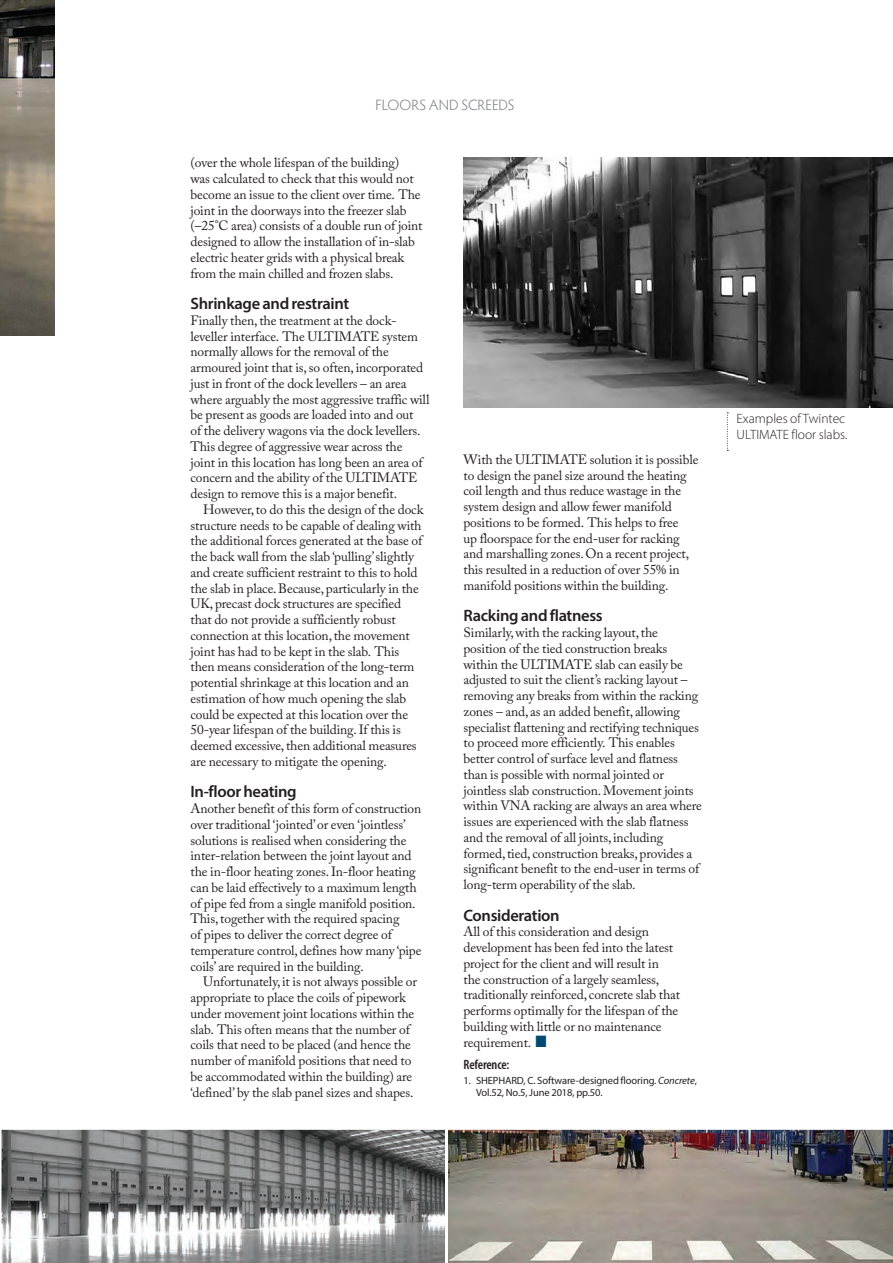
<style>
.page{position:relative;width:893px;height:1263px;background:#fff}
.page>*{position:absolute;margin:0;border:0;box-sizing:border-box;transform-origin:0 0}
.Features__Cross_head{font:600 16.5px "Myriad Pro";letter-spacing:-.02em;color:#231f20}
.Running_head{font:300 15px "Hypatia Sans Pro";color:#76787b}
.Features__Body_Text{font:13.5px/15.8px "Adobe Caslon Pro";letter-spacing:-.01em;color:#231f20}
.Features__Figure_Cap{font:300 13.5px/16.2px "Myriad Pro";color:#231f20}
.Features__References{font:600 condensed 13.5px "Myriad Pro";letter-spacing:-.01em;color:#231f20}
.Features__Reference{font:10.5px/12.6px "Myriad Pro";letter-spacing:-.01em;color:#231f20}
.s1{font-family:"MS Reference Sans Serif";font-size:15.75px;color:#004973}
.s2{font-style:italic}
</style>
<div class="page">
<img style="left:0;top:0;width:54px;height:336px">
<svg style="left:727px;top:412px;width:1px;height:39px"></svg>
<svg style="left:1px;top:1129px;width:444px;height:134px;background:#8e8e8f"></svg>
<img style="left:448px;top:1129px;width:445px;height:134px">
<img style="left:463px;top:157px;width:430px;height:250px">
<p class="Running_head" style="left:375px;top:95px;width:141px">FLOORS AND SCREEDS</p>
<p class="Features__Body_Text" style="left:190px;top:155px;width:234px">(over the whole lifespan of the building)<br>was calculated to check that this would not become an issue to the client over time. The joint in the doorways into the freezer slab (–25°C area) consists of a double run of joint designed to allow the installation of in-slab electric heater grids with a physical break from the main chilled and frozen slabs.</p>
<p class="Features__Cross_head" style="left:190px;top:293px;width:160px">Shrinkage and restraint</p>
<p class="Features__Body_Text" style="left:190px;top:312px;width:240px">Finally then, the treatment at the dock&shy;leveller interface. The ULTIMATE system normally allows for the removal of the armoured joint that is, so often, incorporated just in front of the dock levellers – an area where arguably the most aggressive traffic will be present as goods are loaded into and out<br>of the delivery wagons via the dock levellers.<br>This degree of aggressive wear across the joint in this location has long been an area of concern and the ability of the ULTIMATE design to remove this is a major benefit.</p>
<p class="Features__Body_Text" style="left:190px;top:501px;width:234px;text-indent:13px">However, to do this the design of the dock structure needs to be capable of dealing with the additional forces generated at the base of the back wall from the slab ‘pulling’ slightly and create sufficient restraint to this to hold the slab in place. Because, particularly in the UK, precast dock structures are specified that do not provide a sufficiently robust connection at this location, the movement joint has had to be kept in the slab. This then means consideration of the long-term potential shrinkage at this location and an estimation of how much opening the slab could be expected at this location over the 50-year lifespan of the building. If this is deemed excessive, then additional measures are necessary to mitigate the opening.</p>
<p class="Features__Cross_head" style="left:190px;top:781px;width:108px">In-floor heating</p>
<p class="Features__Body_Text" style="left:190px;top:800px;width:233px">Another benefit of this form of construction over traditional ‘jointed’ or even ‘jointless’ solutions is realised when considering the inter-relation between the joint layout and the in-floor heating zones. In-floor heating can be laid effectively to a maximum length of pipe fed from a single manifold position.<br>This, together with the required spacing<br>of pipes to deliver the correct degree of temperature control, defines how many ‘pipe coils’ are required in the building.</p>
<p class="Features__Body_Text" style="left:190px;top:974px;width:228px;text-indent:13px">Unfortunately, it is not always possible or appropriate to place the coils of pipework under movement joint locations within the slab. This often means that the number of coils that need to be placed (and hence the number of manifold positions that need to be accommodated within the building) are ‘defined’ by the slab panel sizes and shapes.</p>
<p class="Features__Body_Text" style="left:463px;top:451px;width:236px">With the ULTIMATE solution it is possible to design the panel size around the heating coil length and thus reduce wastage in the system design and allow fewer manifold positions to be formed. This helps to free<br>up floorspace for the end-user for racking and marshalling zones. On a recent project, this resulted in a reduction of over 55% in manifold positions within the building.</p>
<p class="Features__Cross_head" style="left:463px;top:605px;width:141px">Racking and flatness</p>
<p class="Features__Body_Text" style="left:463px;top:624px;width:240px">Similarly, with the racking layout, the position of the tied construction breaks within the ULTIMATE slab can easily be adjusted to suit the client’s racking layout – removing any breaks from within the racking zones – and, as an added benefit, allowing specialist flattening and rectifying techniques to proceed more efficiently. This enables better control of surface level and flatness than is possible with normal jointed or jointless slab construction. Movement joints within VNA racking are always an area where issues are experienced with the slab flatness and the removal of all joints, including formed, tied, construction breaks, provides a significant benefit to the end-user in terms of long-term operability of the slab.</p>
<p class="Features__Cross_head" style="left:463px;top:904px;width:98px">Consideration</p>
<p class="Features__Body_Text" style="left:463px;top:924px;width:218px">All of this consideration and design development has been fed into the latest project for the client and will result in<br>the construction of a largely seamless, traditionally reinforced, concrete slab that performs optimally for the lifespan of the building with little or no maintenance requirement.<span class="s1">▮</span></p>
<p class="Features__References" style="left:463px;top:1056px;width:47px">Reference:</p>
<p class="Features__Reference" style="left:476px;top:1073px;width:222px;text-indent:-13px">1. SHEPHARD, C. Software-designed flooring. <span class="s2">Concrete</span>,<br>Vol.52, No.5, June 2018, pp.50.</p>
<p class="Features__Figure_Cap" style="left:737px;top:410px;width:112px">Examples of Twintec<br>ULTIMATE floor slabs.</p>
</div>
